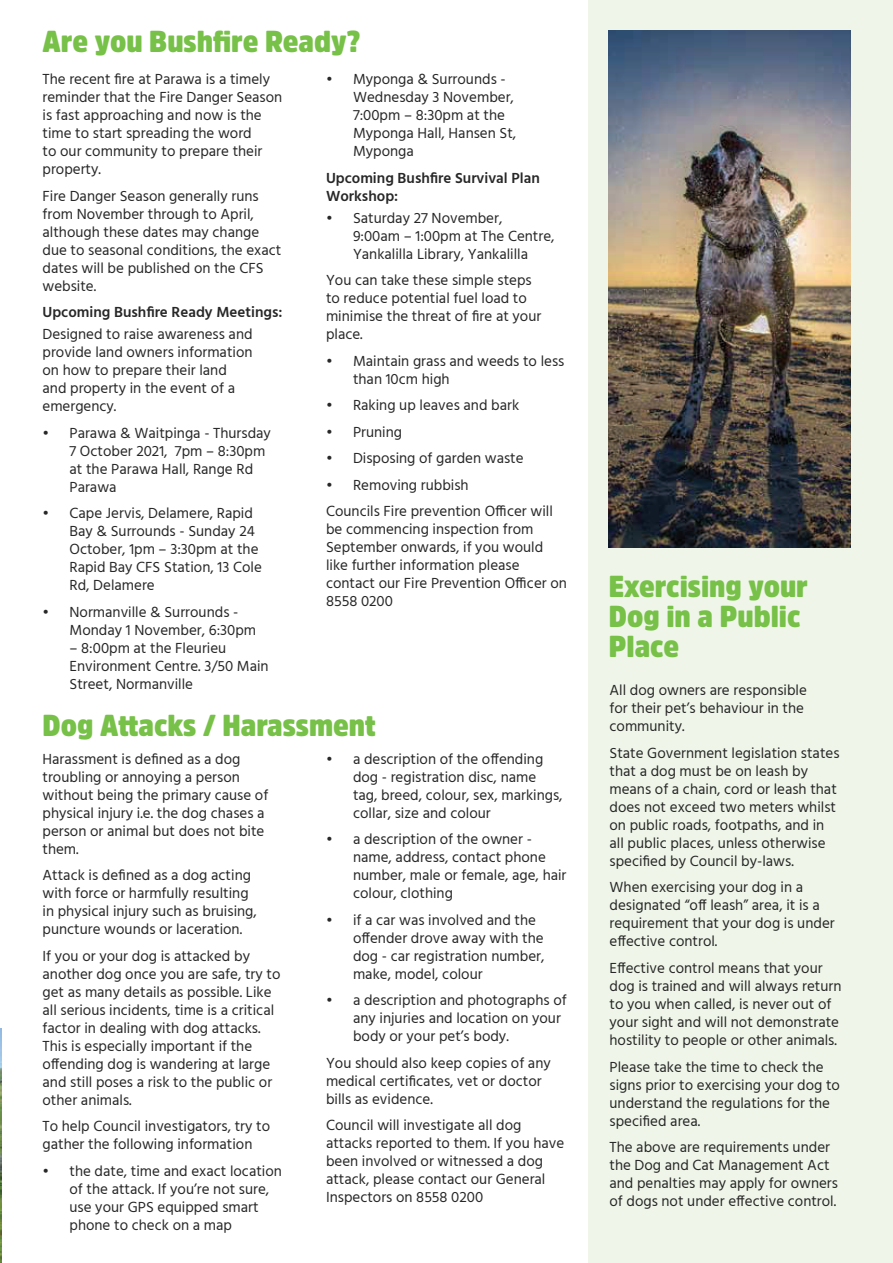
<style>
.page{position:relative;width:893px;height:1263px;background:#fff}
.page>*{position:absolute;margin:0;border:0;box-sizing:border-box;transform-origin:0 0}
.t1{font:900 30px/30px "Amsi Pro Narw";color:#77c148}
.t2{font:15px/18px "Hind";color:#272727}
.t3{font:600 15px/18px "Hind";color:#272727}
</style>
<div class="page">
<div style="left:588px;top:0;width:305px;height:1263px;background:#eff6e9"></div>
<img style="left:609px;top:30px;width:241px;height:518px">
<img style="left:0;top:1028px;width:2px;height:235px">
<h1 class="t1" style="left:43px;top:26px;width:320px">Are you Bushfire Ready?</h1>
<p class="t2" style="left:43px;top:71px;width:241px">The recent fire at Parawa is a timely reminder that the Fire Danger Season is fast approaching and now is the time to start spreading the word<br>to our community to prepare their property.</p>
<p class="t2" style="left:43px;top:188px;width:240px">Fire Danger Season generally runs from November through to April, although these dates may change due to seasonal conditions, the exact dates will be published on the CFS website.</p>
<p class="t3" style="left:43px;top:303px;width:241px">Upcoming Bushfire Ready Meetings:</p>
<p class="t2" style="left:43px;top:326px;width:212px">Designed to raise awareness and provide land owners information on how to prepare their land and property in the event of a emergency.</p>
<p class="t2" style="left:70px;top:425px;width:203px;text-indent:-27px">• Parawa &amp; Waitpinga - Thursday<br>7 October 2021, 7pm – 8:30pm at the Parawa Hall, Range Rd<br>Parawa</p>
<p class="t2" style="left:70px;top:505px;width:194px;text-indent:-27px">• Cape Jervis, Delamere, Rapid<br>Bay &amp; Surrounds - Sunday 24<br>October, 1pm – 3:30pm at the<br>Rapid Bay CFS Station, 13 Cole<br>Rd, Delamere</p>
<p class="t2" style="left:70px;top:604px;width:188px;text-indent:-27px">• Normanville &amp; Surrounds -<br>Monday 1 November, 6:30pm</p>
<p class="t2" style="left:70px;top:640px;width:201px">– 8:00pm at the Fleurieu<br>Environment Centre. 3/50 Main<br>Street, Normanville</p>
<p class="t2" style="left:353px;top:71px;width:165px;text-indent:-27px">• Myponga &amp; Surrounds -<br>Wednesday 3 November,<br>7:00pm – 8:30pm at the<br>Myponga Hall, Hansen St,<br>Myponga</p>
<p class="t3" style="left:326px;top:168px;width:215px">Upcoming Bushfire Survival Plan<br>Workshop:</p>
<p class="t2" style="left:353px;top:210px;width:203px;text-indent:-27px">• Saturday 27 November,<br>9:00am – 1:00pm at The Centre,<br>Yankalilla Library, Yankalilla</p>
<p class="t2" style="left:326px;top:272px;width:217px">You can take these simple steps to reduce potential fuel load to minimise the threat of fire at your place.</p>
<p class="t2" style="left:353px;top:353px;width:213px;text-indent:-27px">• Maintain grass and weeds to less than 10cm high</p>
<p class="t2" style="left:326px;top:397px;width:195px">• Raking up leaves and bark</p>
<p class="t2" style="left:326px;top:424px;width:78px">• Pruning</p>
<p class="t2" style="left:326px;top:450px;width:199px">• Disposing of garden waste</p>
<p class="t2" style="left:326px;top:473px;width:228px;line-height:26.5px">• Removing rubbish<br>Councils Fire prevention Officer will</p>
<p class="t2" style="left:326px;top:521px;width:242px">be commencing inspection from<br>September onwards, if you would like further information please contact our Fire Prevention Officer on<br>8558 0200</p>
<h1 class="t1" style="left:43px;top:710px;width:335px">Dog Attacks / Harassment</h1>
<p class="t2" style="left:43px;top:751px;width:227px">Harassment is defined as a dog troubling or annoying a person without being the primary cause of physical injury i.e. the dog chases a person or animal but does not bite them.</p>
<p class="t2" style="left:43px;top:867px;width:216px">Attack is defined as a dog acting with force or harmfully resulting in physical injury such as bruising, puncture wounds or laceration.</p>
<p class="t2" style="left:43px;top:948px;width:239px">If you or your dog is attacked by another dog once you are safe, try to get as many details as possible. Like all serious incidents, time is a critical factor in dealing with dog attacks.<br>This is especially important if the offending dog is wandering at large and still poses a risk to the public or other animals.</p>
<p class="t2" style="left:43px;top:1118px;width:229px">To help Council investigators, try to gather the following information</p>
<p class="t2" style="left:70px;top:1163px;width:214px;text-indent:-27px">• the date, time and exact location of the attack. If you’re not sure, use your GPS equipped smart phone to check on a map</p>
<p class="t2" style="left:353px;top:751px;width:211px;text-indent:-27px">• a description of the offending dog - registration disc, name tag, breed, colour, sex, markings, collar, size and colour</p>
<p class="t2" style="left:353px;top:831px;width:215px;text-indent:-27px">• a description of the owner - name, address, contact phone number, male or female, age, hair colour, clothing</p>
<p class="t2" style="left:353px;top:912px;width:193px;text-indent:-27px">• if a car was involved and the offender drove away with the dog - car registration number, make, model, colour</p>
<p class="t2" style="left:353px;top:992px;width:215px;text-indent:-27px">• a description and photographs of any injuries and location on your body or your pet’s body.</p>
<p class="t2" style="left:326px;top:1055px;width:226px">You should also keep copies of any medical certificates, vet or doctor bills as evidence.</p>
<p class="t2" style="left:326px;top:1117px;width:240px">Council will investigate all dog attacks reported to them. If you have been involved or witnessed a dog attack, please contact our General<br>Inspectors on 8558 0200</p>
<h1 class="t1" style="left:609px;top:570px;width:201px">Exercising your<br>Dog in a Public<br>Place</h1>
<p class="t2" style="left:609px;top:682px;width:199px">All dog owners are responsible for their pet’s behaviour in the community.</p>
<p class="t2" style="left:609px;top:745px;width:232px">State Government legislation states that a dog must be on leash by means of a chain, cord or leash that does not exceed two meters whilst on public roads, footpaths, and in all public places, unless otherwise specified by Council by-laws.</p>
<p class="t2" style="left:609px;top:879px;width:227px">When exercising your dog in a designated “off leash” area, it is a requirement that your dog is under effective control.</p>
<p class="t2" style="left:609px;top:960px;width:233px">Effective control means that your dog is trained and will always return to you when called, is never out of your sight and will not demonstrate hostility to people or other animals.</p>
<p class="t2" style="left:609px;top:1058px;width:232px">Please take the time to check the signs prior to exercising your dog to understand the regulations for the specified area.</p>
<p class="t2" style="left:609px;top:1139px;width:230px">The above are requirements under the Dog and Cat Management Act and penalties may apply for owners of dogs not under effective control.</p>
</div>
